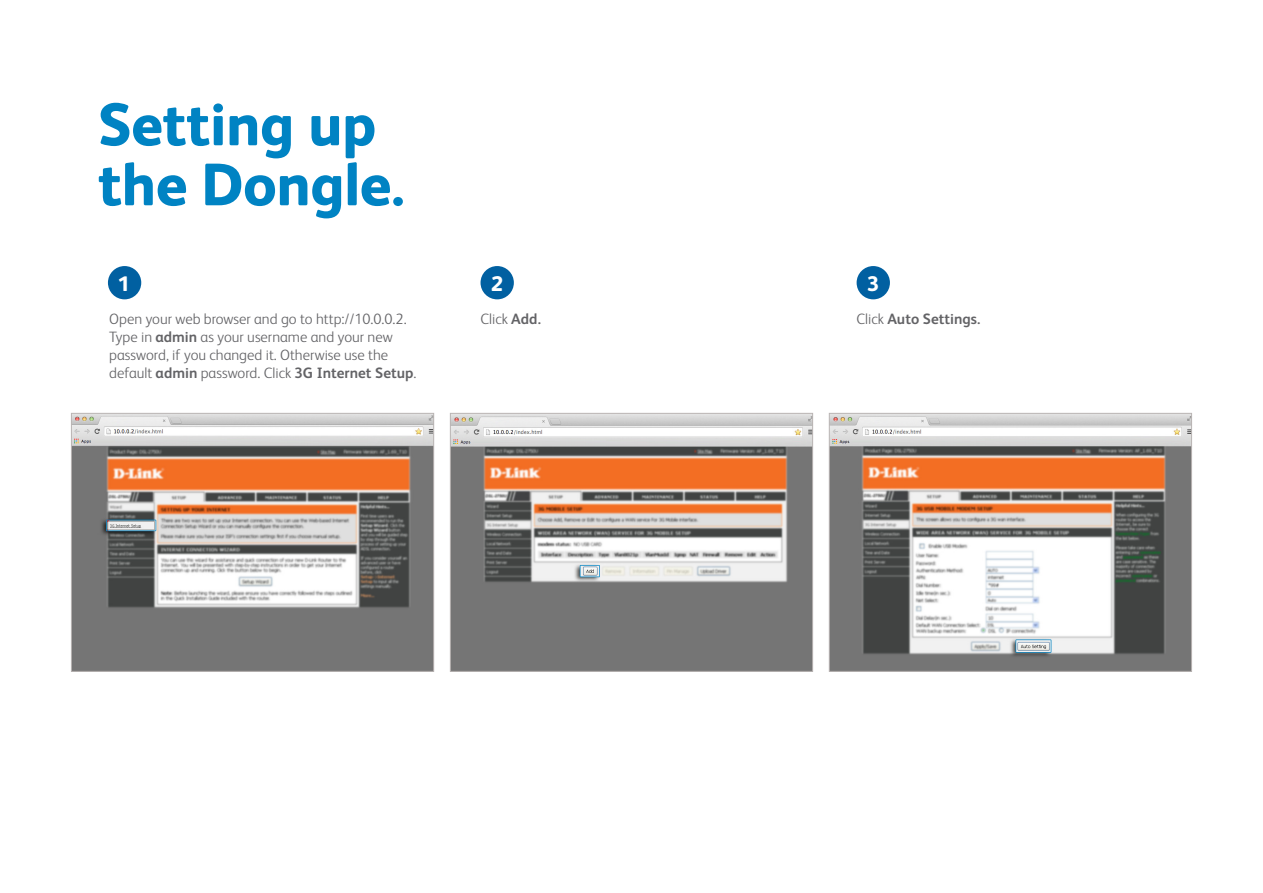
<style>
.page{position:relative;width:1263px;height:893px;background:#fff}
.page>*{position:absolute;margin:0;border:0;box-sizing:border-box;transform-origin:0 0}
.t1{font:800 60px/60px "FS Albert Pro";letter-spacing:-.01em;color:#0083c3}
.t2{font:800 21.15px "FS Albert Pro";color:#fff}
.t3{font:300 15px/18px "FS Albert Pro";color:#636366}
.t4{font:700 15px "FS Albert Pro";color:#636366}
.s1{font-weight:700}
.s2{font-weight:300}
</style>
<div class="page">
<div style="left:108px;top:266px;width:33px;height:33px;background:#0160a1;border-radius:50%"></div>
<div style="left:480px;top:266px;width:34px;height:33px;background:#0160a1;border-radius:50%"></div>
<div style="left:857px;top:266px;width:33px;height:33px;background:#0160a1;border-radius:50%"></div>
<img style="left:73px;top:415px;width:359px;height:255px">
<div style="left:71px;top:413px;width:363px;height:259px;border:1px solid #bab5b4"></div>
<img style="left:831px;top:415px;width:359px;height:255px">
<div style="left:829px;top:413px;width:363px;height:259px;border:1px solid #bab5b4"></div>
<img style="left:452px;top:415px;width:359px;height:255px">
<div style="left:450px;top:413px;width:363px;height:259px;border:1px solid #bab5b4"></div>
<h1 class="t1" style="left:98px;top:90px;width:308px">Setting up the Dongle.</h1>
<h2 class="t2" style="left:118px;top:267px;width:14px">1</h2>
<h2 class="t2" style="left:491px;top:267px;width:14px">2</h2>
<h2 class="t2" style="left:867px;top:267px;width:14px">3</h2>
<p class="t3" style="left:109px;top:309px;width:309px">Open your web browser and go to http://10.0.0.2.<br>Type in <span class="s1">admin</span> as your username and your new password, if you changed it. Otherwise use the default <span class="s1">admin</span> password. Click <span class="s1">3G Internet Setup</span>.</p>
<p class="t3" style="left:480px;top:309px;width:62px">Click <span class="s1">Add.</span></p>
<p class="t4" style="left:857px;top:308px;width:125px"><span class="s2">Click</span> Auto Settings.</p>
</div>
